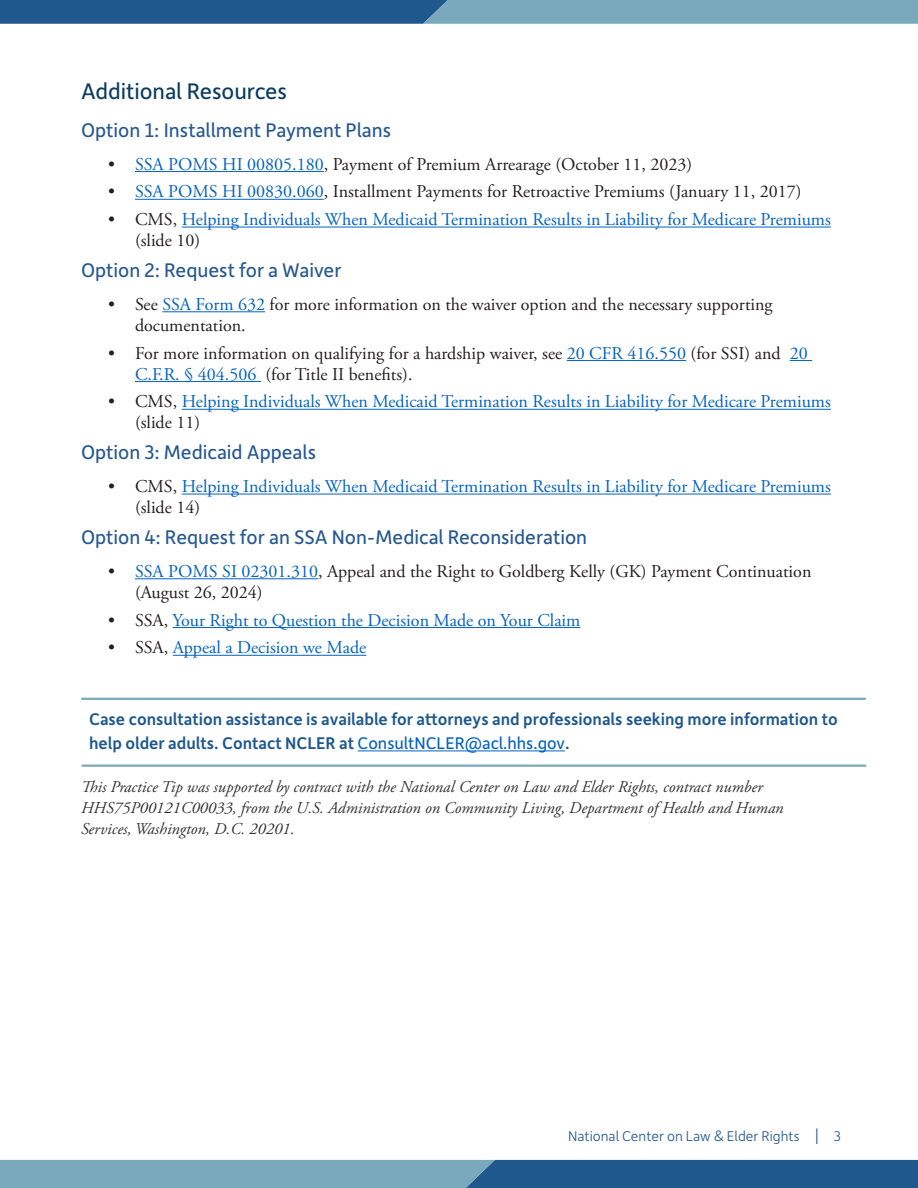
<style>
.page{position:relative;width:918px;height:1188px;background:#fff}
.page>*{position:absolute;margin:0;border:0;box-sizing:border-box;transform-origin:0 0}
.t1{font:24px "Depot New";color:#0c3c61}
.t2{font:21px "Depot New";color:#265890}
.t3{font:18px/21px "Adobe Garamond Pro";color:#231f20}
.t4{font:18px/21px "Adobe Garamond Pro";color:#0563c1}
.t5{font:500 18px/24px "Depot New";color:#1f588d}
.t6{font:italic 16.5px/21px "Adobe Garamond Pro";color:#333}
.t7{font:300 15px "Depot New";color:#265890}
.s1{color:#0563c1}
.s2{color:#231f20}
.s3{font-weight:400;color:#0563c1}
.s4{font-size:18px}
</style>
<div class="page">
<svg style="left:0;top:1160px;width:918px;height:28px;background:#4e82a5"></svg>
<svg style="left:0;top:0;width:918px;height:24px;background:#5083a6"></svg>
<hr style="left:135px;top:171px;width:189px;height:1px;background:#0563c1">
<hr style="left:135px;top:199px;width:189px;height:1px;background:#0563c1">
<hr style="left:182px;top:227px;width:649px;height:1px;background:#0563c1">
<hr style="left:162px;top:311px;width:103px;height:1px;background:#0563c1">
<hr style="left:567px;top:360px;width:119px;height:1px;background:#0563c1">
<svg style="left:790px;top:360px;width:22px;height:1px"></svg>
<hr style="left:135px;top:381px;width:126px;height:1px;background:#0563c1">
<hr style="left:182px;top:409px;width:649px;height:1px;background:#0563c1">
<hr style="left:182px;top:494px;width:649px;height:1px;background:#0563c1">
<hr style="left:135px;top:578px;width:183px;height:1px;background:#0563c1">
<hr style="left:173px;top:627px;width:407px;height:1px;background:#0563c1">
<hr style="left:173px;top:655px;width:193px;height:1px;background:#0563c1">
<hr style="left:358px;top:751px;width:207px;height:1px;background:#0563c1">
<hr style="left:82px;top:698px;width:783px;height:2px;background:#7aa8bc">
<hr style="left:82px;top:765px;width:783px;height:2px;background:#7aa8bc">
<h2 class="t1" style="left:81px;top:76px;width:208px">Additional Resources</h2>
<h3 class="t2" style="left:81px;top:116px;width:312px">Option 1: Installment Payment Plans</h3>
<p class="t3" style="left:108px;top:154px;width:586px">• <span class="s1">SSA POMS HI 00805.180</span>, Payment of Premium Arrearage (October 11, 2023)</p>
<p class="t3" style="left:108px;top:182px;width:695px">• <span class="s1">SSA POMS HI 00830.060</span>, Installment Payments for Retroactive Premiums (January 11, 2017)</p>
<p class="t4" style="left:135px;top:210px;width:697px;text-indent:-27px"><span class="s2">• CMS,</span> Helping Individuals When Medicaid Termination Results in Liability for Medicare Premiums <span class="s2">(slide 10)</span></p>
<h3 class="t2" style="left:81px;top:256px;width:262px">Option 2: Request for a Waiver</h3>
<p class="t3" style="left:135px;top:294px;width:639px;text-indent:-27px">• See <span class="s1">SSA Form 632</span> for more information on the waiver option and the necessary supporting documentation.</p>
<p class="t3" style="left:135px;top:343px;width:674px;text-indent:-27px">• For more information on qualifying for a hardship waiver, see <span class="s1">20 CFR 416.550</span> (for SSI) and <span class="s1">20<br>C.F.R. § 404.506</span> (for Title II benefits).</p>
<p class="t4" style="left:135px;top:392px;width:697px;text-indent:-27px"><span class="s2">• CMS,</span> Helping Individuals When Medicaid Termination Results in Liability for Medicare Premiums <span class="s2">(slide 11)</span></p>
<h3 class="t2" style="left:81px;top:439px;width:237px">Option 3: Medicaid Appeals</h3>
<p class="t4" style="left:135px;top:477px;width:697px;text-indent:-27px"><span class="s2">• CMS,</span> Helping Individuals When Medicaid Termination Results in Liability for Medicare Premiums <span class="s2">(slide 14)</span></p>
<h3 class="t2" style="left:81px;top:523px;width:508px">Option 4: Request for an SSA Non-Medical Reconsideration</h3>
<p class="t3" style="left:135px;top:561px;width:678px;text-indent:-27px">• <span class="s1">SSA POMS SI 02301.310</span>, Appeal and the Right to Goldberg Kelly (GK) Payment Continuation (August 26, 2024)</p>
<p class="t4" style="left:108px;top:610px;width:474px"><span class="s2">• SSA,</span> Your Right to Question the Decision Made on Your Claim</p>
<p class="t4" style="left:108px;top:638px;width:260px"><span class="s2">• SSA,</span> Appeal a Decision we Made</p>
<p class="t5" style="left:89px;top:706px;width:750px">Case consultation assistance is available for attorneys and professionals seeking more information to help older adults. Contact NCLER at <span class="s3">ConsultNCLER@acl.hhs.gov</span>.</p>
<p class="t6" style="left:81px;top:777px;width:704px">This Practice Tip was supported by contract with the National Center on Law and Elder Rights, contract number<br>HHS75P00121C00033, from the U.S. Administration on Community Living, Department of Health and Human<br>Services, Washington, D.C. 20201.</p>
<p class="t7" style="left:568px;top:1126px;width:275px">National Center on Law &amp; Elder Rights <span class="s4">|</span> 3</p>
</div>
